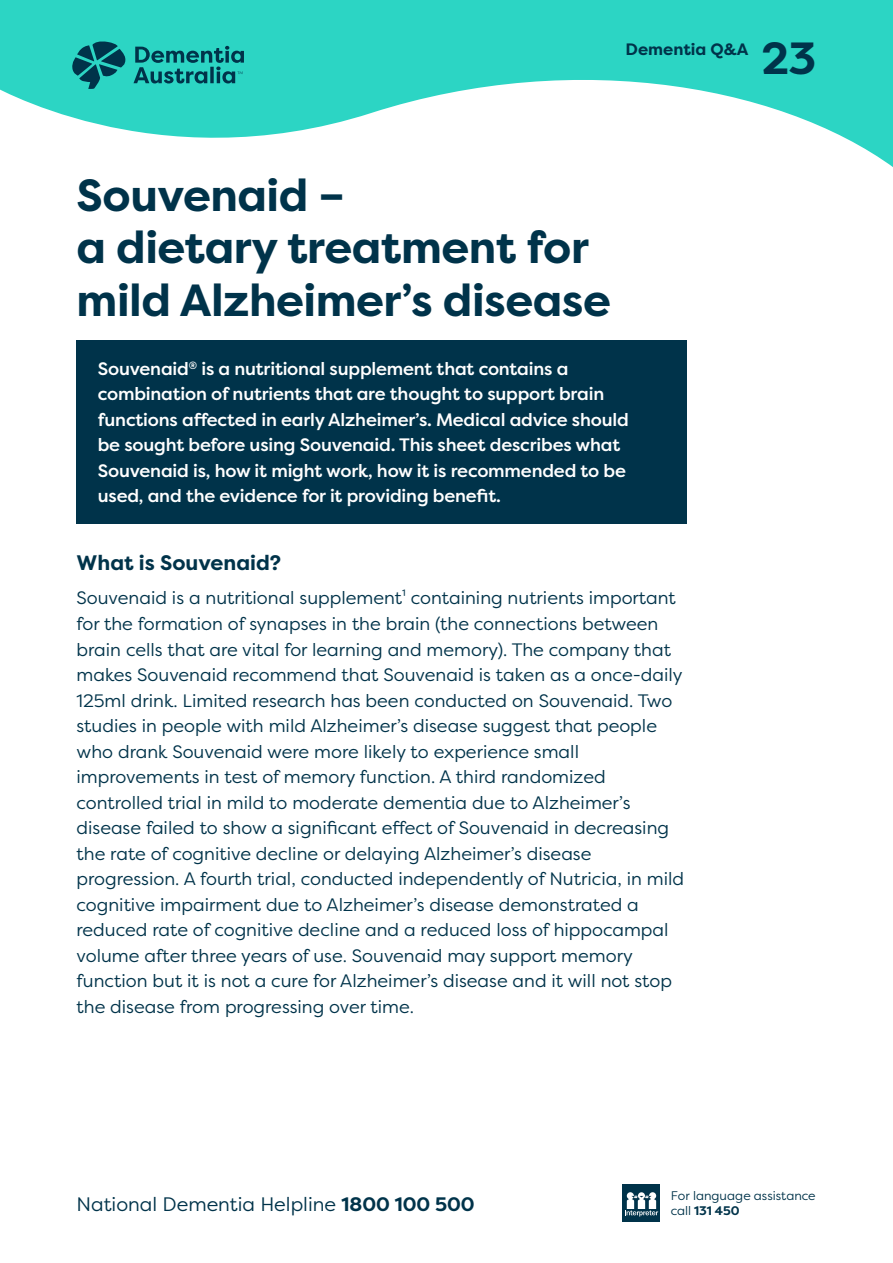
<style>
.page{position:relative;width:893px;height:1263px;background:#fff}
.page>*{position:absolute;margin:0;border:0;box-sizing:border-box;transform-origin:0 0}
.t1{font:700 45px/52.5px "Filson Pro";letter-spacing:-.01em;color:#00334a}
.t2{font:700 21px "Filson Pro";color:#00334a}
.t3{font:19.5px "Filson Pro";color:#00334a}
.Body{font:18px/25.5px "Filson Pro";color:#00334a}
.Body__intro__White{font:500 18px/25.5px "Filson Pro";letter-spacing:-.01em;color:#fff}
.t4{font:700 16.5px "Filson Pro";color:#00334a}
.t5{font:12.45px "Filson Pro";color:#00334a}
.t6{font:700 12.45px "Filson Pro";letter-spacing:.005em;color:#00334a}
.s1{font-weight:700}
.s2{font-weight:400}
</style>
<div class="page">
<svg style="left:0;top:0;width:893px;height:167px;fill:#2cd5c4"></svg>
<svg style="left:72px;top:40px;width:172px;height:49px;background:#1d9f9b"></svg>
<div style="left:623px;top:1184px;width:37px;height:37px;background:#00334a"></div>
<svg style="left:625px;top:1192px;width:33px;height:24px"></svg>
<div style="left:77px;top:340px;width:610px;height:184px;background:#00334a"></div>
<p class="t4" style="left:625px;top:39px;width:124px">Dementia Q&amp;A</p>
<h1 class="t1" style="left:761px;top:33px;width:57px">23</h1>
<h1 class="t1" style="left:77px;top:169px;width:536px">Souvenaid –<br>a dietary treatment for mild Alzheimer’s disease</h1>
<p class="Body__intro__White" style="left:98px;top:355px;width:533px">Souvenaid<sup>®</sup> is a nutritional supplement that contains a combination of nutrients that are thought to support brain functions affected in early Alzheimer’s. Medical advice should be sought before using Souvenaid. This sheet describes what Souvenaid is, how it might work, how it is recommended to be used, and the evidence for it providing benefit.</p>
<h2 class="t2" style="left:77px;top:550px;width:206px">What is Souvenaid?</h2>
<p class="Body" style="left:77px;top:585px;width:609px">Souvenaid is a nutritional supplement¹ containing nutrients important for the formation of synapses in the brain (the connections between brain cells that are vital for learning and memory). The company that makes Souvenaid recommend that Souvenaid is taken as a once-daily 125ml drink. Limited research has been conducted on Souvenaid. Two studies in people with mild Alzheimer’s disease suggest that people who drank Souvenaid were more likely to experience small improvements in test of memory function. A third randomized controlled trial in mild to moderate dementia due to Alzheimer’s disease failed to show a significant effect of Souvenaid in decreasing the rate of cognitive decline or delaying Alzheimer’s disease progression. A fourth trial, conducted independently of Nutricia, in mild cognitive impairment due to Alzheimer’s disease demonstrated a reduced rate of cognitive decline and a reduced loss of hippocampal volume after three years of use. Souvenaid may support memory function but it is not a cure for Alzheimer’s disease and it will not stop the disease from progressing over time.</p>
<p class="t5" style="left:671px;top:1187px;width:146px">For language assistance</p>
<p class="t3" style="left:77px;top:1191px;width:400px">National Dementia Helpline <span class="s1">1800 100 500</span></p>
<p class="t6" style="left:671px;top:1202px;width:70px"><span class="s2">call</span> 131 450</p>
</div>
